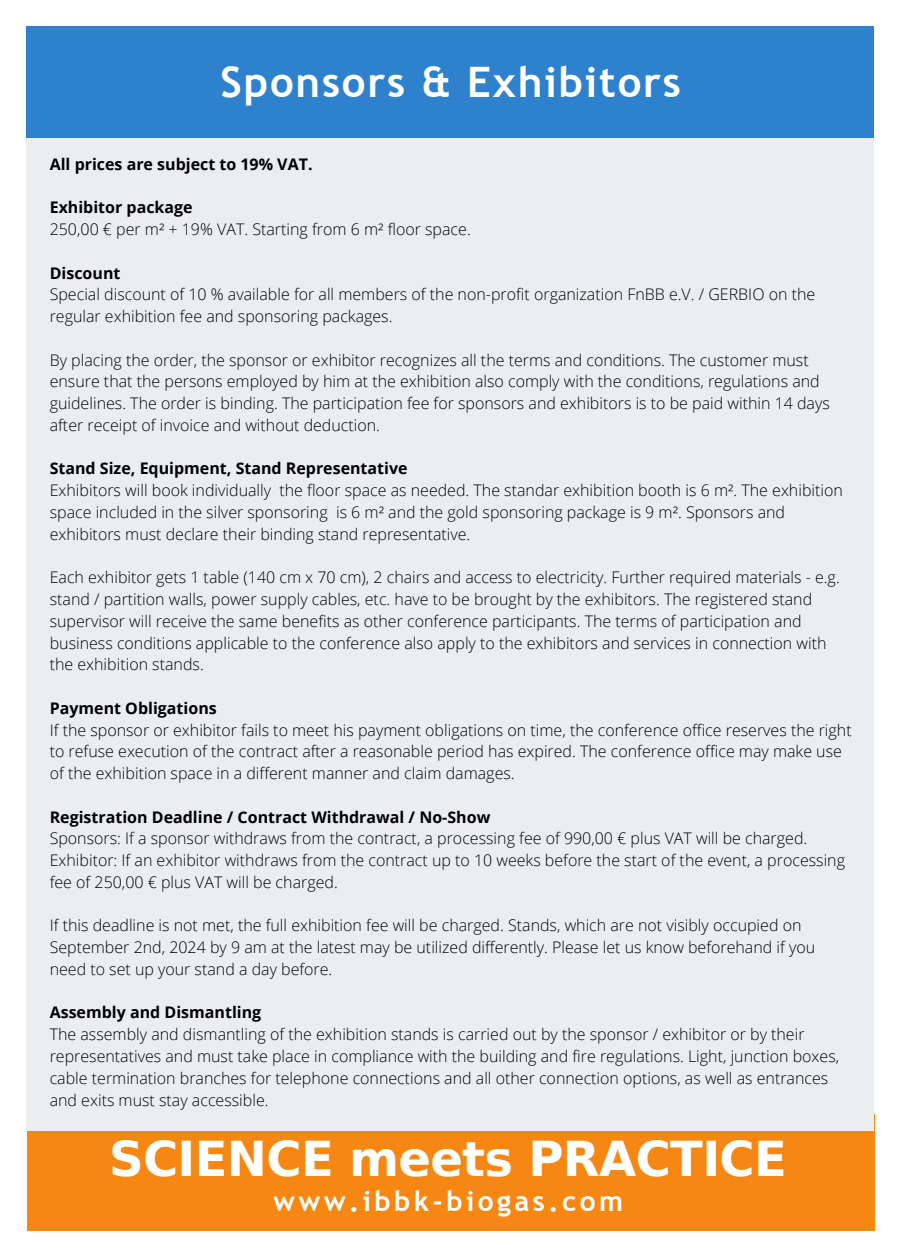
<style>
.page{position:relative;width:900px;height:1257px;background:#fff}
.page>*{position:absolute;margin:0;border:0;box-sizing:border-box;transform-origin:0 0}
.t1{font:700 48px "DejaVu Sans";letter-spacing:-.015em;color:#fff}
.t2{font:700 42px "Trebuchet MS";letter-spacing:.04em;color:#fff}
.t3{font:700 28px "Trebuchet MS";letter-spacing:.125em;color:#fff}
.t4{font:300 16px/21.8px "Open Sans";color:#000}
.t5{font:700 16px "Open Sans";color:#000}
</style>
<div class="page">
<div style="left:26px;top:27px;width:848px;height:111px;background:#2e81cd"></div>
<div style="left:27px;top:1114px;width:848px;height:117px;background:#f68712"></div>
<div style="left:26px;top:138px;width:848px;height:992px;background:#ebeef1"></div>
<p class="t2" style="left:221px;top:58px;width:462px">Sponsors &amp; Exhibitors</p>
<p class="t5" style="left:50px;top:153px;width:264px">All prices are subject to 19% VAT.</p>
<p class="t5" style="left:50px;top:196px;width:144px">Exhibitor package</p>
<p class="t4" style="left:50px;top:218px;width:423px">250,00 € per m² + 19% VAT. Starting from 6 m² floor space.</p>
<p class="t5" style="left:50px;top:261px;width:72px">Discount</p>
<p class="t4" style="left:50px;top:283px;width:767px">Special discount of 10 % available for all members of the non-profit organization FnBB e.V. / GERBIO on the regular exhibition fee and sponsoring packages.</p>
<p class="t4" style="left:50px;top:348px;width:782px">By placing the order, the sponsor or exhibitor recognizes all the terms and conditions. The customer must ensure that the persons employed by him at the exhibition also comply with the conditions, regulations and guidelines. The order is binding. The participation fee for sponsors and exhibitors is to be paid within 14 days after receipt of invoice and without deduction.</p>
<p class="t5" style="left:50px;top:457px;width:359px">Stand Size, Equipment, Stand Representative</p>
<p class="t4" style="left:50px;top:479px;width:795px">Exhibitors will book individually the floor space as needed. The standar exhibition booth is 6 m². The exhibition space included in the silver sponsoring is 6 m² and the gold sponsoring package is 9 m². Sponsors and exhibitors must declare their binding stand representative.</p>
<p class="t4" style="left:50px;top:566px;width:792px">Each exhibitor gets 1 table (140 cm x 70 cm), 2 chairs and access to electricity. Further required materials - e.g. stand / partition walls, power supply cables, etc. have to be brought by the exhibitors. The registered stand supervisor will receive the same benefits as other conference participants. The terms of participation and business conditions applicable to the conference also apply to the exhibitors and services in connection with the exhibition stands.</p>
<p class="t5" style="left:50px;top:696px;width:169px">Payment Obligations</p>
<p class="t4" style="left:50px;top:718px;width:804px">If the sponsor or exhibitor fails to meet his payment obligations on time, the conference office reserves the right to refuse execution of the contract after a reasonable period has expired. The conference office may make use of the exhibition space in a different manner and claim damages.</p>
<p class="t5" style="left:50px;top:805px;width:442px">Registration Deadline / Contract Withdrawal / No-Show</p>
<p class="t4" style="left:50px;top:827px;width:759px">Sponsors: If a sponsor withdraws from the contract, a processing fee of 990,00 € plus VAT will be charged.</p>
<p class="t4" style="left:50px;top:849px;width:797px">Exhibitor: If an exhibitor withdraws from the contract up to 10 weeks before the start of the event, a processing fee of 250,00 € plus VAT will be charged.</p>
<p class="t4" style="left:50px;top:914px;width:767px">If this deadline is not met, the full exhibition fee will be charged. Stands, which are not visibly occupied on<br>September 2nd, 2024 by 9 am at the latest may be utilized differently. Please let us know beforehand if you need to set up your stand a day before.</p>
<p class="t5" style="left:50px;top:1001px;width:213px">Assembly and Dismantling</p>
<p class="t4" style="left:50px;top:1023px;width:791px">The assembly and dismantling of the exhibition stands is carried out by the sponsor / exhibitor or by their representatives and must take place in compliance with the building and fire regulations. Light, junction boxes, cable termination branches for telephone connections and all other connection options, as well as entrances and exits must stay accessible.</p>
<p class="t1" style="left:109px;top:1130px;width:679px">SCIENCE meets PRACTICE</p>
<p class="t3" style="left:273px;top:1184px;width:352px">www.ibbk-biogas.com</p>
</div>
